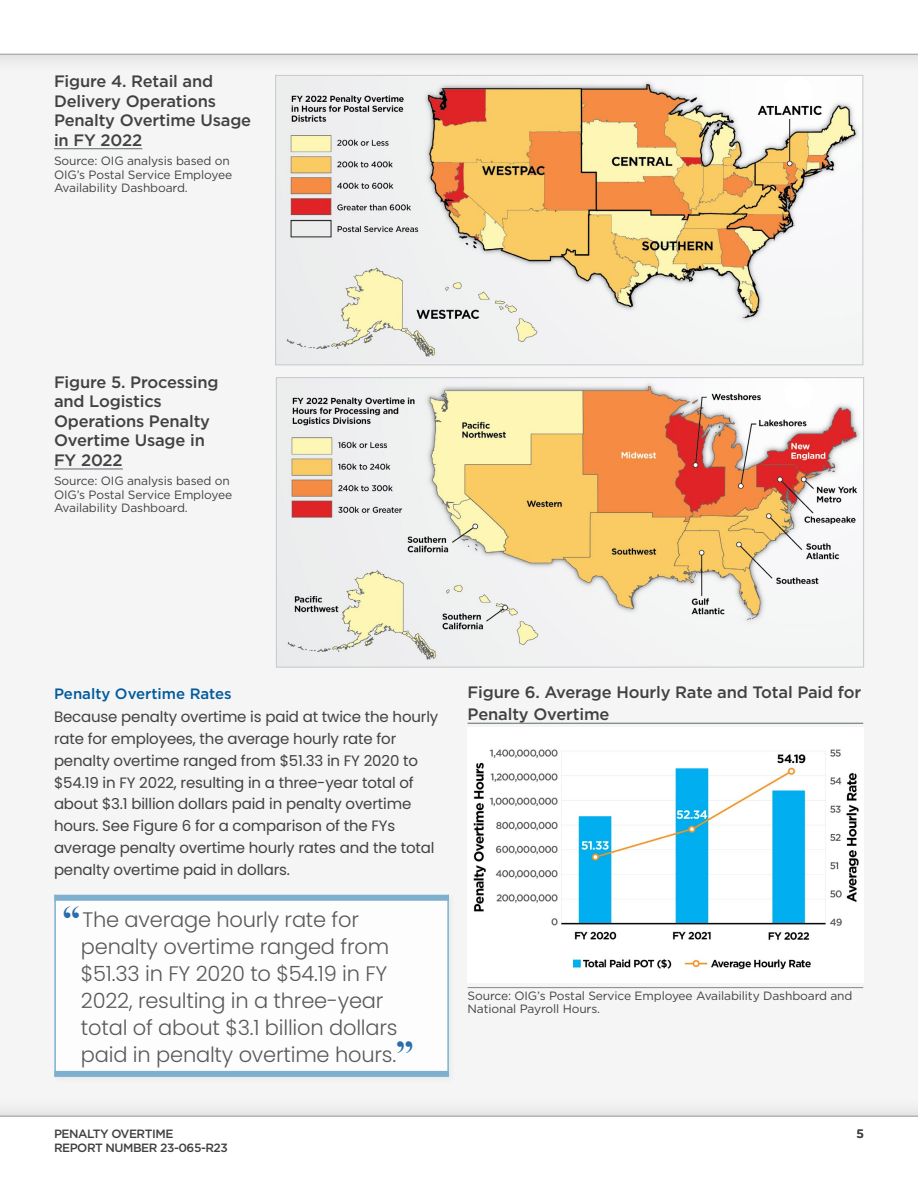
<style>
.page{position:relative;width:918px;height:1188px;background:#fff}
.page>*{position:absolute;margin:0;border:0;box-sizing:border-box;transform-origin:0 0}
.t1{font:300 21px/27px "Poppins";letter-spacing:-.01em;color:#58595b}
.t2{font:500 16.5px/19.5px "Gotham";letter-spacing:-.01em;color:#414042}
.t3{font:15px/21.8px "Poppins";letter-spacing:-.01em;color:#414042}
.t4{font:500 15px "Gotham";color:#005a9c}
.t5{font:12px/13.5px "Gotham";letter-spacing:-.01em;color:#414042}
.t6{font:500 12px "Gotham";letter-spacing:-.04em;color:#414042}
.s1{font-family:"Times New Roman";font-weight:700;font-size:36px;color:#296eaa}
</style>
<div class="page">
<div style="left:0;top:0;width:918px;height:75px;background:#eee"></div>
<div style="left:0;top:0;width:918px;height:54px;background:#fff"></div>
<div style="left:0;top:1095px;width:918px;height:93px;background:#efefef"></div>
<div style="left:0;top:1116px;width:918px;height:72px;background:#fff"></div>
<hr style="left:54px;top:148px;width:88px;height:1px;background:#5d696f">
<hr style="left:54px;top:469px;width:69px;height:1px;background:#5d696f">
<hr style="left:468px;top:723px;width:395px;height:1px;background:#5d696f">
<hr style="left:468px;top:987px;width:395px;height:1px;background:#8a8687">
<img style="left:277px;top:77px;width:584px;height:286px">
<div style="left:275px;top:75px;width:588px;height:290px;border:1px solid #c7c8ca"></div>
<img style="left:278px;top:379px;width:584px;height:287px">
<div style="left:276px;top:377px;width:588px;height:291px;border:1px solid #c7c8ca"></div>
<img style="left:473px;top:749px;width:386px;height:221px">
<div style="left:51px;top:892px;width:405px;height:192px;background:#000;opacity:.05"></div>
<div style="left:55px;top:896px;width:393px;height:179px;background:#fdfdfd"></div>
<hr style="left:54px;top:895px;width:2px;height:182px;background:#7db0ce">
<hr style="left:447px;top:895px;width:2px;height:182px;background:#7db0ce">
<div style="left:54px;top:895px;width:395px;height:6px;background:#7db0ce"></div>
<div style="left:54px;top:1071px;width:395px;height:6px;background:#7db0ce"></div>
<p class="t2" style="left:54px;top:71px;width:199px">Figure 4. Retail and<br>Delivery Operations<br>Penalty Overtime Usage in FY 2022</p>
<p class="t5" style="left:54px;top:154px;width:180px">Source: OIG analysis based on<br>OIG’s Postal Service Employee<br>Availability Dashboard.</p>
<p class="t2" style="left:54px;top:372px;width:166px">Figure 5. Processing and Logistics<br>Operations Penalty<br>Overtime Usage in<br>FY 2022</p>
<p class="t5" style="left:54px;top:474px;width:180px">Source: OIG analysis based on<br>OIG’s Postal Service Employee<br>Availability Dashboard.</p>
<p class="t4" style="left:54px;top:685px;width:179px">Penalty Overtime Rates</p>
<p class="t3" style="left:54px;top:706px;width:386px">Because penalty overtime is paid at twice the hourly rate for employees, the average hourly rate for penalty overtime ranged from $51.33 in FY 2020 to $54.19 in FY 2022, resulting in a three-year total of about $3.1 billion dollars paid in penalty overtime hours. See Figure 6 for a comparison of the FYs average penalty overtime hourly rates and the total penalty overtime paid in dollars.</p>
<h1 class="t1" style="left:81px;top:906px;width:335px;text-indent:-18px"><span class="s1">“</span>The average hourly rate for penalty overtime ranged from $51.33 in FY 2020 to $54.19 in FY<br>2022, resulting in a three-year total of about $3.1 billion dollars paid in penalty overtime hours.<span class="s1">”</span></h1>
<p class="t2" style="left:468px;top:681px;width:395px;line-height:21.8px">Figure 6. Average Hourly Rate and Total Paid for<br>Penalty Overtime</p>
<p class="t5" style="left:468px;top:989px;width:386px">Source: OIG’s Postal Service Employee Availability Dashboard and<br>National Payroll Hours.</p>
<p class="t6" style="left:54px;top:1127px;width:121px">PENALTY OVERTIME</p>
<p class="t6" style="left:857px;top:1127px;width:9px">5</p>
<p class="t6" style="left:54px;top:1141px;width:175px">REPORT NUMBER 23-065-R23</p>
</div>
